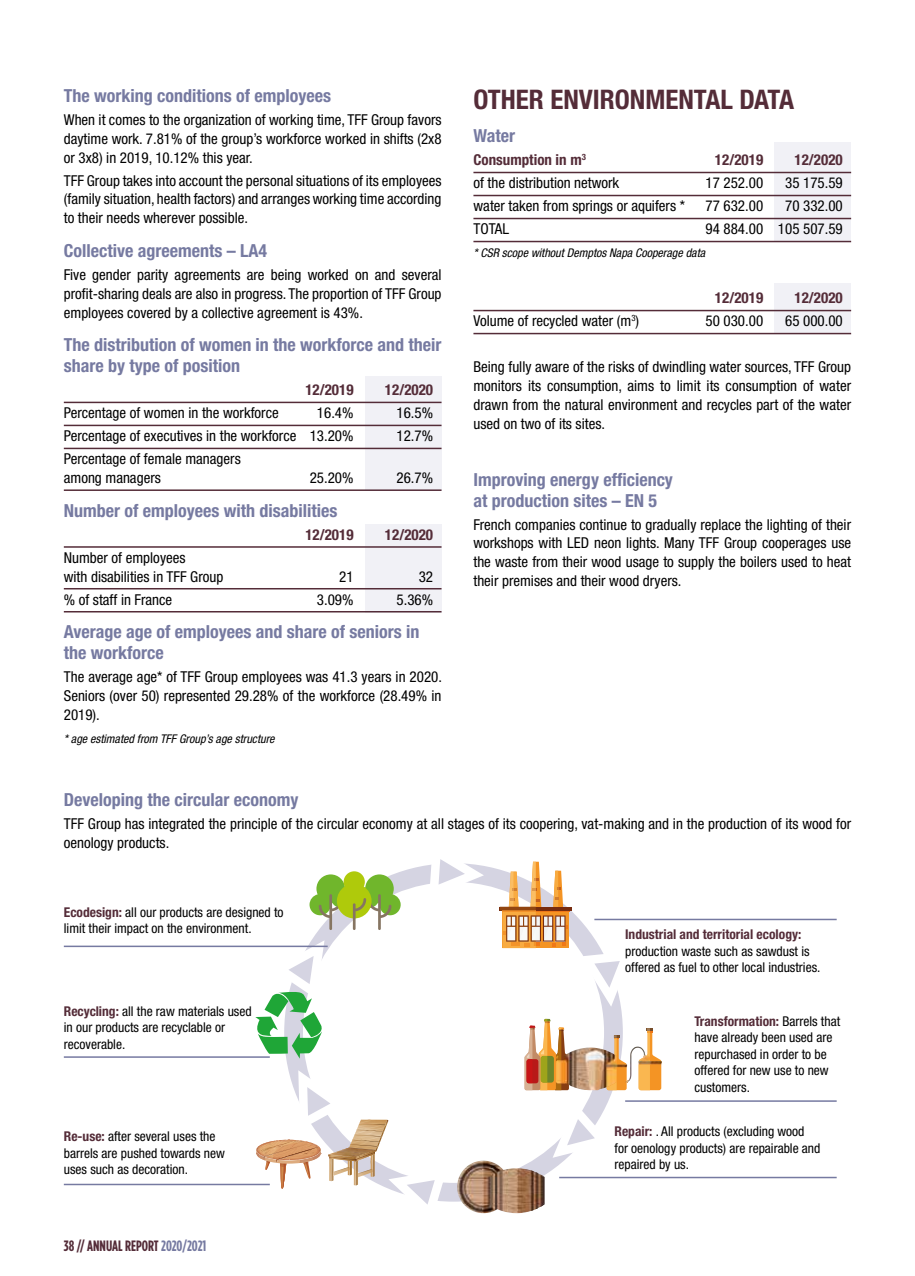
<style>
.page{position:relative;width:915px;height:1276px;background:#fff}
.page>*{position:absolute;margin:0;border:0;box-sizing:border-box;transform-origin:0 0}
.t1{font:700 condensed 27px "Helvetica Neue LT Std";color:#542c38}
.t2{font:700 condensed 18px/21px "Helvetica Neue LT Std";color:#767aa1}
.t3{font:condensed 15px/18.8px "Helvetica Neue LT Std";color:#000;text-align:justify}
.t4{font:700 condensed 15px "Helvetica Neue LT Std";color:#542c38}
.t5{font:700 condensed 15px "Gotham HTF";color:#542c38}
.t6{font:condensed 13.5px/16.5px "Helvetica Neue LT Std";color:#000}
.t7{font:700 condensed 13.5px "Helvetica Neue LT Std";color:#542c38}
.t8{font:italic condensed 12px "Helvetica Neue LT Std";color:#000}
.s1{font-weight:700;color:#542c38}
.s2{color:#767aa1}
</style>
<div class="page">
<svg style="left:286px;top:865px;width:336px;height:336px"></svg>
<svg style="left:429px;top:859px;width:54px;height:38px"></svg>
<svg style="left:579px;top:951px;width:43px;height:55px"></svg>
<svg style="left:552px;top:1103px;width:58px;height:54px"></svg>
<div style="left:502px;top:907px;width:67px;height:41px;background:#f49424"></div>
<hr style="left:535px;top:910px;width:34px;height:1px;background:#ee7718">
<svg style="left:567px;top:906px;width:5px;height:4px"></svg>
<svg style="left:499px;top:861px;width:68px;height:87px"></svg>
<svg style="left:646px;top:1028px;width:7px;height:18px"></svg>
<svg style="left:524px;top:1019px;width:44px;height:71px"></svg>
<svg style="left:593px;top:1035px;width:30px;height:11px"></svg>
<svg style="left:255px;top:940px;width:69px;height:118px"></svg>
<svg style="left:309px;top:871px;width:91px;height:59px"></svg>
<svg style="left:256px;top:1070px;width:190px;height:135px"></svg>
<img style="left:555px;top:1046px;width:106px;height:44px">
<img style="left:256px;top:1127px;width:109px;height:27px">
<img style="left:457px;top:1160px;width:87px;height:53px">
<div style="left:364px;top:376px;width:77px;height:115px;background:#f1f1f6"></div>
<div style="left:364px;top:524px;width:77px;height:89px;background:#f1f1f6"></div>
<div style="left:774px;top:142px;width:76px;height:99px;background:#f1f1f6"></div>
<div style="left:774px;top:283px;width:76px;height:50px;background:#f1f1f6"></div>
<hr style="left:64px;top:402px;width:377px;height:1px;background:#542c38">
<hr style="left:64px;top:425px;width:377px;height:1px;background:#542c38">
<hr style="left:64px;top:448px;width:377px;height:1px;background:#542c38">
<hr style="left:64px;top:489px;width:377px;height:2px;background:#542c38">
<hr style="left:64px;top:546px;width:377px;height:2px;background:#542c38">
<hr style="left:64px;top:588px;width:377px;height:1px;background:#542c38">
<hr style="left:64px;top:611px;width:377px;height:1px;background:#542c38">
<hr style="left:473px;top:172px;width:377px;height:1px;background:#542c38">
<hr style="left:473px;top:195px;width:377px;height:1px;background:#542c38">
<hr style="left:473px;top:218px;width:377px;height:1px;background:#542c38">
<hr style="left:473px;top:241px;width:377px;height:1px;background:#542c38">
<hr style="left:473px;top:310px;width:377px;height:1px;background:#542c38">
<hr style="left:473px;top:333px;width:377px;height:1px;background:#542c38">
<hr style="left:64px;top:945px;width:263px;height:2px;background:#767aa1">
<hr style="left:64px;top:1056px;width:206px;height:1px;background:#767aa1">
<hr style="left:64px;top:1183px;width:206px;height:2px;background:#767aa1">
<hr style="left:625px;top:1100px;width:211px;height:1px;background:#767aa1">
<hr style="left:559px;top:1176px;width:277px;height:2px;background:#767aa1">
<hr style="left:594px;top:918px;width:242px;height:2px;background:#767aa1">
<p class="t2" style="left:64px;top:85px;width:269px">The working conditions of employees</p>
<p class="t3" style="left:64px;top:110px;width:379px">When it comes to the organization of working time, TFF Group favors daytime work. 7.81% of the group’s workforce worked in shifts (2x8 or 3x8) in 2019, 10.12% this year.</p>
<p class="t3" style="left:64px;top:171px;width:379px">TFF Group takes into account the personal situations of its employees (family situation, health factors) and arranges working time according to their needs wherever possible.</p>
<p class="t2" style="left:64px;top:240px;width:205px">Collective agreements – LA4</p>
<p class="t3" style="left:64px;top:265px;width:379px">Five gender parity agreements are being worked on and several profit-sharing deals are also in progress. The proportion of TFF Group employees covered by a collective agreement is 43%.</p>
<p class="t2" style="left:64px;top:334px;width:379px">The distribution of women in the workforce and their share by type of position</p>
<p class="t4" style="left:305px;top:381px;width:50px">12/2019</p>
<p class="t4" style="left:385px;top:381px;width:50px">12/2020</p>
<p class="t3" style="left:64px;top:403px;width:216px">Percentage of women in the workforce</p>
<p class="t3" style="left:317px;top:403px;width:38px">16.4%</p>
<p class="t3" style="left:396px;top:403px;width:38px">16.5%</p>
<p class="t3" style="left:64px;top:426px;width:291px">Percentage of executives in the workforce 13.20%</p>
<p class="t3" style="left:396px;top:426px;width:38px">12.7%</p>
<p class="t3" style="left:64px;top:449px;width:178px">Percentage of female managers among managers</p>
<p class="t3" style="left:309px;top:468px;width:45px">25.20%</p>
<p class="t3" style="left:396px;top:468px;width:38px">26.7%</p>
<p class="t2" style="left:64px;top:500px;width:275px">Number of employees with disabilities</p>
<p class="t4" style="left:305px;top:525px;width:50px">12/2019</p>
<p class="t4" style="left:385px;top:525px;width:50px">12/2020</p>
<p class="t3" style="left:64px;top:548px;width:161px">Number of employees<br>with disabilities in TFF Group</p>
<p class="t3" style="left:339px;top:567px;width:16px">21</p>
<p class="t3" style="left:418px;top:567px;width:16px">32</p>
<p class="t3" style="left:64px;top:590px;width:110px">% of staff in France</p>
<p class="t3" style="left:317px;top:590px;width:38px">3.09%</p>
<p class="t3" style="left:396px;top:590px;width:38px">5.36%</p>
<p class="t2" style="left:64px;top:621px;width:357px">Average age of employees and share of seniors in the workforce</p>
<p class="t3" style="left:64px;top:667px;width:379px">The average age* of TFF Group employees was 41.3 years in 2020.<br>Seniors (over 50) represented 29.28% of the workforce (28.49% in 2019).</p>
<p class="t8" style="left:64px;top:732px;width:212px">* age estimated from TFF Group’s age structure</p>
<h1 class="t1" style="left:473px;top:83px;width:322px">OTHER ENVIRONMENTAL DATA</h1>
<p class="t2" style="left:473px;top:125px;width:43px">Water</p>
<p class="t4" style="left:473px;top:151px;width:114px">Consumption in m<sup>3</sup></p>
<p class="t4" style="left:714px;top:151px;width:50px">12/2019</p>
<p class="t4" style="left:794px;top:151px;width:50px">12/2020</p>
<p class="t3" style="left:473px;top:174px;width:147px">of the distribution network</p>
<p class="t3" style="left:705px;top:174px;width:59px">17 252.00</p>
<p class="t3" style="left:784px;top:174px;width:59px">35 175.59</p>
<p class="t3" style="left:473px;top:197px;width:213px">water taken from springs or aquifers *</p>
<p class="t3" style="left:705px;top:197px;width:59px">77 632.00</p>
<p class="t3" style="left:784px;top:197px;width:59px">70 332.00</p>
<p class="t3" style="left:473px;top:220px;width:37px">TOTAL</p>
<p class="t3" style="left:705px;top:220px;width:139px">94 884.00 105 507.59</p>
<p class="t8" style="left:473px;top:246px;width:233px">* CSR scope without Demptos Napa Cooperage data</p>
<p class="t4" style="left:714px;top:289px;width:50px">12/2019</p>
<p class="t4" style="left:794px;top:289px;width:50px">12/2020</p>
<p class="t3" style="left:473px;top:312px;width:167px">Volume of recycled water (m<sup>3</sup>)</p>
<p class="t3" style="left:705px;top:312px;width:59px">50 030.00</p>
<p class="t3" style="left:784px;top:312px;width:59px">65 000.00</p>
<p class="t3" style="left:473px;top:358px;width:379px">Being fully aware of the risks of dwindling water sources, TFF Group monitors its consumption, aims to limit its consumption of water drawn from the natural environment and recycles part of the water used on two of its sites.</p>
<p class="t2" style="left:473px;top:468px;width:201px">Improving energy efficiency at production sites – EN 5</p>
<p class="t3" style="left:473px;top:515px;width:379px">French companies continue to gradually replace the lighting of their workshops with LED neon lights. Many TFF Group cooperages use the waste from their wood usage to supply the boilers used to heat their premises and their wood dryers.</p>
<p class="t2" style="left:64px;top:789px;width:236px">Developing the circular economy</p>
<p class="t3" style="left:64px;top:814px;width:788px">TFF Group has integrated the principle of the circular economy at all stages of its coopering, vat-making and in the production of its wood for oenology products.</p>
<p class="t6" style="left:64px;top:903px;width:221px"><span class="s1">Ecodesign:</span> all our products are designed to limit their impact on the environment.</p>
<p class="t6" style="left:64px;top:1002px;width:189px"><span class="s1">Recycling:</span> all the raw materials used in our products are recyclable or recoverable.</p>
<p class="t6" style="left:64px;top:1128px;width:163px"><span class="s1">Re-use:</span> after several uses the barrels are pushed towards new uses such as decoration.</p>
<p class="t5" style="left:64px;top:1237px;width:144px">38 // ANNUAL REPORT <span class="s2">2020/2021</span></p>
<p class="t7" style="left:625px;top:926px;width:178px">Industrial and territorial ecology:</p>
<p class="t6" style="left:625px;top:942px;width:197px">production waste such as sawdust is offered as fuel to other local industries.</p>
<p class="t6" style="left:694px;top:1012px;width:147px"><span class="s1">Transformation:</span> Barrels that have already been used are repurchased in order to be offered for new use to new customers.</p>
<p class="t6" style="left:614px;top:1123px;width:207px"><span class="s1">Repair:</span> . All products (excluding wood for oenology products) are repairable and repaired by us.</p>
</div>
